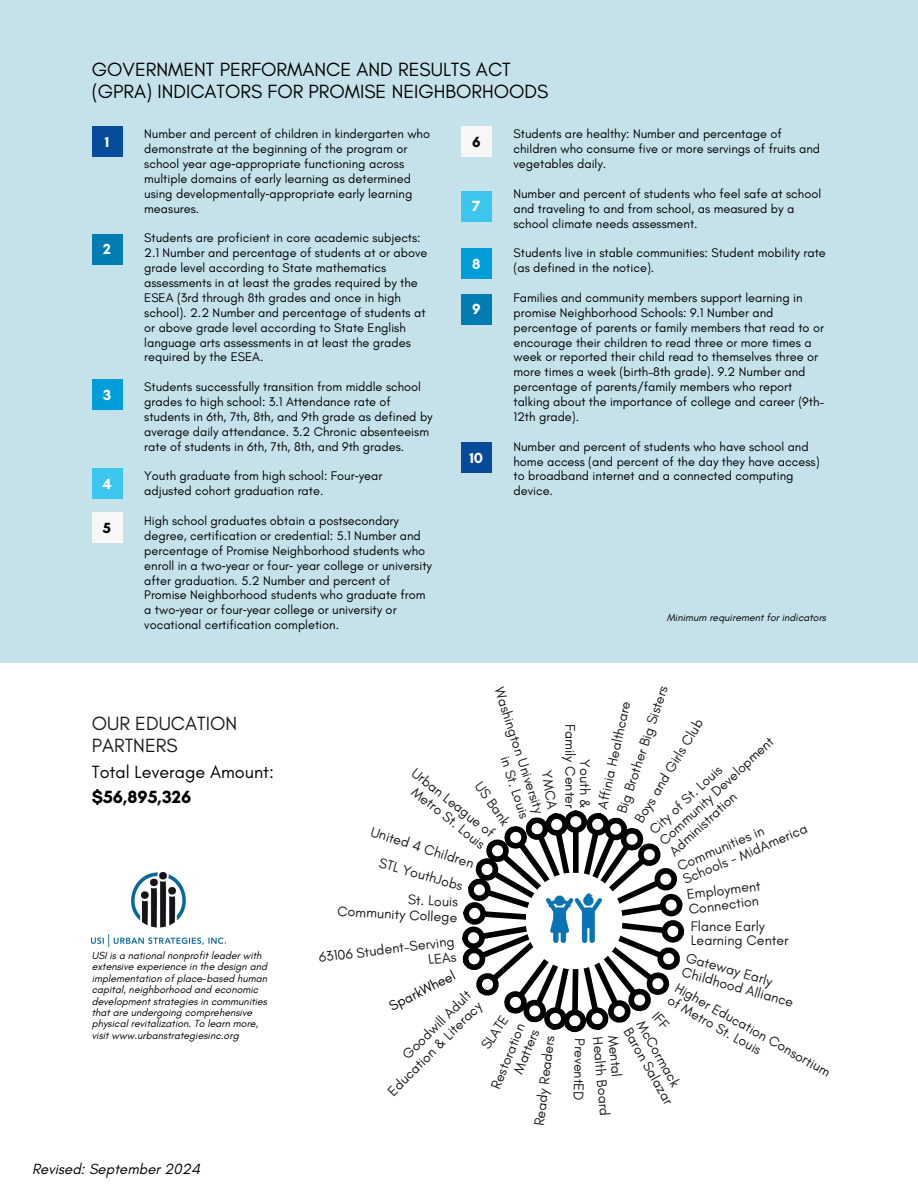
<style>
.page{position:relative;width:918px;height:1188px;background:#fff}
.page>*{position:absolute;margin:0;border:0;box-sizing:border-box;transform-origin:0 0}
.t1{font:19.5px/21.3px "Glacial Indifference";color:#000}
.t2{font:19.5px/21.3px "Glacial Indifference";color:#191919}
.t3{font:18px/24.8px "Glacial Indifference";color:#000}
.t4{font:italic 15px "Glacial Indifference";color:#000}
.t5{font:700 15px "Glacial Indifference";color:#fff}
.t6{font:700 15px "Glacial Indifference";color:#000}
.t7{font:14.25px/14.9px "Glacial Indifference";color:#191919;text-align:right}
.t8{font:14.25px "Glacial Indifference";color:#000}
.t9{font:14.1px/14.9px "Glacial Indifference";color:#191919}
.t10{font:12.75px/14.9px "Glacial Indifference";color:#000}
.t11{font:italic 10.5px/11.4px "Glacial Indifference";color:#000}
.s1{font-family:"Noto Sans"}
.s2{font-weight:700}
</style>
<div class="page">
<div style="left:0;top:0;width:918px;height:663px;background:#c5e2ea"></div>
<img style="left:92px;top:872px;width:134px;height:75px">
<div style="left:92px;top:127px;width:30px;height:30px;background:#074c9b"></div>
<div style="left:92px;top:234px;width:30px;height:31px;background:#007db0"></div>
<div style="left:92px;top:379px;width:30px;height:31px;background:#009ed9"></div>
<div style="left:92px;top:469px;width:30px;height:30px;background:#3cc6ed"></div>
<div style="left:92px;top:513px;width:30px;height:30px;background:#f7f7f7"></div>
<div style="left:461px;top:127px;width:31px;height:30px;background:#f7f7f7"></div>
<div style="left:461px;top:191px;width:31px;height:30px;background:#3cc6ed"></div>
<div style="left:461px;top:249px;width:31px;height:30px;background:#009ed9"></div>
<div style="left:461px;top:294px;width:31px;height:30px;background:#007db0"></div>
<div style="left:461px;top:443px;width:31px;height:30px;background:#074a99"></div>
<svg style="left:462px;top:810px;width:223px;height:223px"></svg>
<h4 class="t1" style="left:92px;top:59px;width:458px">GOVERNMENT PERFORMANCE AND RESULTS ACT (GPRA) INDICATORS FOR PROMISE NEIGHBORHOODS</h4>
<h4 class="t5" style="left:105px;top:133px;width:6px">1</h4>
<p class="t5" style="left:103px;top:240px;width:9px">2</p>
<h4 class="t5" style="left:103px;top:385px;width:10px">3</h4>
<h4 class="t5" style="left:103px;top:475px;width:11px">4</h4>
<h4 class="t6" style="left:103px;top:519px;width:10px">5</h4>
<h4 class="t10" style="left:144px;top:126px;width:287px">Number and percent of children in kindergarten who demonstrate at the beginning of the program or school year age<span class="s1">‐</span>appropriate functioning across multiple domains of early learning as determined using developmentally<span class="s1">‐</span>appropriate early learning measures.</h4>
<h4 class="t10" style="left:144px;top:231px;width:285px">Students are proficient in core academic subjects:<br>2.1 Number and percentage of students at or above grade level according to State mathematics assessments in at least the grades required by the ESEA (3rd through 8th grades and once in high school). 2.2 Number and percentage of students at or above grade level according to State English language arts assessments in at least the grades required by the ESEA.</h4>
<h4 class="t10" style="left:144px;top:379px;width:290px">Students successfully transition from middle school grades to high school: 3.1 Attendance rate of students in 6th, 7th, 8th, and 9th grade as defined by average daily attendance. 3.2 Chronic absenteeism rate of students in 6th, 7th, 8th, and 9th grades.</h4>
<h3 class="t10" style="left:144px;top:469px;width:240px">Youth graduate from high school: Four<span class="s1">‐</span>year adjusted cohort graduation rate.</h3>
<h4 class="t10" style="left:144px;top:513px;width:289px">High school graduates obtain a postsecondary degree, certification or credential: 5.1 Number and percentage of Promise Neighborhood students who enroll in a two<span class="s1">‐</span>year or four<span class="s1">‐</span> year college or university after graduation. 5.2 Number and percent of Promise Neighborhood students who graduate from a two<span class="s1">‐</span>year or four<span class="s1">‐</span>year college or university or vocational certification completion.</h4>
<h4 class="t6" style="left:472px;top:133px;width:10px">6</h4>
<h4 class="t5" style="left:472px;top:197px;width:10px">7</h4>
<h4 class="t5" style="left:472px;top:255px;width:10px">8</h4>
<h4 class="t5" style="left:472px;top:300px;width:10px">9</h4>
<h3 class="t5" style="left:469px;top:449px;width:15px">10</h3>
<h3 class="t10" style="left:513px;top:126px;width:308px">Students are healthy: Number and percentage of children who consume five or more servings of fruits and vegetables daily.</h3>
<h4 class="t10" style="left:513px;top:186px;width:309px">Number and percent of students who feel safe at school and traveling to and from school, as measured by a school climate needs assessment.</h4>
<h4 class="t10" style="left:513px;top:245px;width:314px">Students live in stable communities: Student mobility rate (as defined in the notice).</h4>
<h4 class="t10" style="left:513px;top:290px;width:312px">Families and community members support learning in promise Neighborhood Schools: 9.1 Number and percentage of parents or family members that read to or encourage their children to read three or more times a week or reported their child read to themselves three or more times a week (birth–8th grade). 9.2 Number and percentage of parents/family members who report talking about the importance of college and career (9th– 12th grade).</h4>
<h4 class="t10" style="left:513px;top:439px;width:308px">Number and percent of students who have school and home access (and percent of the day they have access) to broadband internet and a connected computing device.</h4>
<h4 class="t11" style="left:667px;top:611px;width:161px">Minimum requirement for indicators</h4>
<h4 class="t2" style="left:92px;top:713px;width:147px">OUR EDUCATION<br>PARTNERS</h4>
<h4 class="t3" style="left:92px;top:759px;width:184px">Total Leverage Amount: <span class="s2">$56,895,326</span></h4>
<h4 class="t11" style="left:92px;top:950px;width:177px">USI is a national nonprofit leader with extensive experience in the design and implementation of place-based human capital, neighborhood and economic development strategies in communities that are undergoing comprehensive physical revitalization. To learn more, visit www.urbanstrategiesinc.org</h4>
<h4 class="t4" style="left:32px;top:1160px;width:170px">Revised: September 2024</h4>
<p class="t7" style="left:615px;top:810px;width:135px;rotate:-72deg">Big Brother Big Sisters</p>
<p class="t7" style="left:506px;top:685px;width:133px;line-height:15.3px;rotate:72deg">Washington University in St. Louis</p>
<h1 class="t9" style="left:594px;top:807px;width:112px;rotate:-77deg">Affinia Healthcare</h1>
<h5 class="t7" style="left:632px;top:818px;width:120px;rotate:-59deg">Boys and Girls Club</h5>
<h4 class="t7" style="left:593px;top:724px;width:86px;rotate:90deg">Youth &amp;<br>Family Center</h4>
<h5 class="t9" style="left:646px;top:826px;width:153px;rotate:-43deg">City of St. Louis<br>Community Development<br>Administration</h5>
<h5 class="t7" style="left:418px;top:765px;width:103px;rotate:39deg">Urban League of<br>Metro St. Louis</h5>
<p class="t7" style="left:554px;top:769px;width:40px;rotate:81deg">YMCA</p>
<p class="t7" style="left:484px;top:779px;width:51px;rotate:54deg">US Bank</p>
<p class="t7" style="left:675px;top:859px;width:135px;text-align:left;rotate:-23deg">Communities in<br>Schools - MidAmerica</p>
<p class="t7" style="left:374px;top:824px;width:109px;rotate:18deg">United 4 Children</p>
<h5 class="t7" style="left:382px;top:855px;width:88px;rotate:16deg">STL YouthJobs</h5>
<p class="t7" style="left:686px;top:887px;width:76px;text-align:left;rotate:-7deg">Employment<br>Connection</p>
<h5 class="t7" style="left:691px;top:918px;width:99px;text-align:left">Flance Early<br>Learning Center</h5>
<h2 class="t7" style="left:338px;top:888px;width:122px;line-height:15.3px;rotate:3deg">St. Louis<br>Community College</h2>
<h5 class="t7" style="left:318px;top:950px;width:138px;line-height:15.3px;rotate:-7deg">63106 Student-Serving<br>LEAs</h5>
<p class="t7" style="left:374px;top:1077px;width:128px;line-height:15.5px;rotate:-45deg">Goodwil Adult<br>Education &amp; Literacy</p>
<p class="t7" style="left:688px;top:950px;width:117px;text-align:left;rotate:16deg">Gateway Early<br>Childhood Alliance</p>
<h4 class="t8" style="left:386px;top:999px;width:73px;rotate:-27deg">SparkWheel</h4>
<p class="t9" style="left:679px;top:980px;width:178px;rotate:29deg">Higher Education Consortium of Metro St. Louis</p>
<h1 class="t7" style="left:478px;top:1043px;width:38px;rotate:-56deg">SLATE</h1>
<h5 class="t7" style="left:647px;top:1018px;width:87px;text-align:left;rotate:60deg">McCormack<br>Baron Salazar</h5>
<h5 class="t7" style="left:488px;top:1085px;width:71px;line-height:15.3px;rotate:-68deg">Restoration<br>Matters</h5>
<p class="t7" style="left:587px;top:1038px;width:64px;rotate:91deg">PreventED</p>
<p class="t7" style="left:621px;top:1035px;width:81px;line-height:15.3px;text-align:left;rotate:85deg">Mental<br>Health Board</p>
<h5 class="t7" style="left:531px;top:1125px;width:93px;rotate:-83deg">Ready Readers</h5>
</div>
